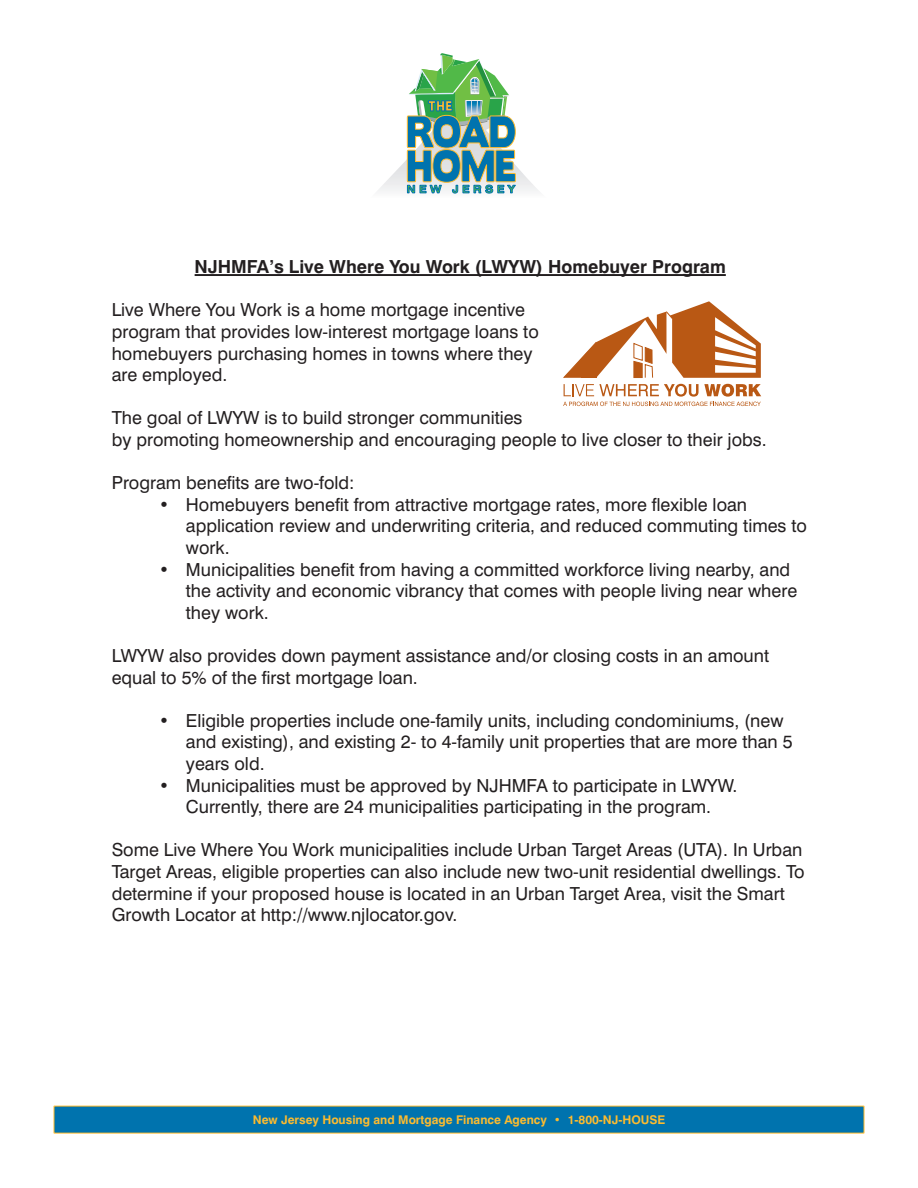
<style>
.page{position:relative;width:918px;height:1188px;background:#fff}
.page>*{position:absolute;margin:0;border:0;box-sizing:border-box;transform-origin:0 0}
.t1{font:18px/21.6px "Swiss 721 BT";color:#231f20}
.t2{font:700 18px "Swiss 721 BT";color:#231f20}
.t3{font:700 12px "Swiss 721 BT";color:#fdbb2e}
</style>
<div class="page">
<svg style="left:378px;top:53px;width:160px;height:141px"></svg>
<div style="left:54px;top:1106px;width:810px;height:27px;background:#0073ae"></div>
<hr style="left:195px;top:274px;width:531px;height:2px;background:#231f20">
<svg style="left:563px;top:301px;width:198px;height:77px"></svg>
<svg style="left:563px;top:384px;width:198px;height:22px"></svg>
<p class="t2" style="left:195px;top:256px;width:533px">NJHMFA’s Live Where You Work (LWYW) Homebuyer Program</p>
<p class="t1" style="left:112px;top:299px;width:429px">Live Where You Work is a home mortgage incentive program that provides low-interest mortgage loans to homebuyers purchasing homes in towns where they are employed.</p>
<p class="t1" style="left:112px;top:407px;width:657px">The goal of LWYW is to build stronger communities<br>by promoting homeownership and encouraging people to live closer to their jobs.</p>
<p class="t1" style="left:112px;top:472px;width:244px">Program benefits are two-fold:</p>
<p class="t1" style="left:186px;top:493px;width:623px;text-indent:-27px">• Homebuyers benefit from attractive mortgage rates, more flexible loan application review and underwriting criteria, and reduced commuting times to work.</p>
<p class="t1" style="left:186px;top:558px;width:613px;text-indent:-27px">• Municipalities benefit from having a committed workforce living nearby, and the activity and economic vibrancy that comes with people living near where they work.</p>
<p class="t1" style="left:112px;top:645px;width:659px">LWYW also provides down payment assistance and/or closing costs in an amount equal to 5% of the first mortgage loan.</p>
<p class="t1" style="left:186px;top:709px;width:608px;text-indent:-27px">• Eligible properties include one-family units, including condominiums, (new and existing), and existing 2- to 4-family unit properties that are more than 5 years old.</p>
<p class="t1" style="left:159px;top:774px;width:580px;text-align:center">• Municipalities must be approved by NJHMFA to participate in LWYW.<br>Currently, there are 24 municipalities participating in the program.</p>
<p class="t1" style="left:112px;top:839px;width:695px">Some Live Where You Work municipalities include Urban Target Areas (UTA). In Urban Target Areas, eligible properties can also include new two-unit residential dwellings. To determine if your proposed house is located in an Urban Target Area, visit the Smart Growth Locator at http://www.njlocator.gov.</p>
<p class="t3" style="left:253px;top:1112px;width:414px">New Jersey Housing and Mortgage Finance Agency • 1-800-NJ-HOUSE</p>
</div>
